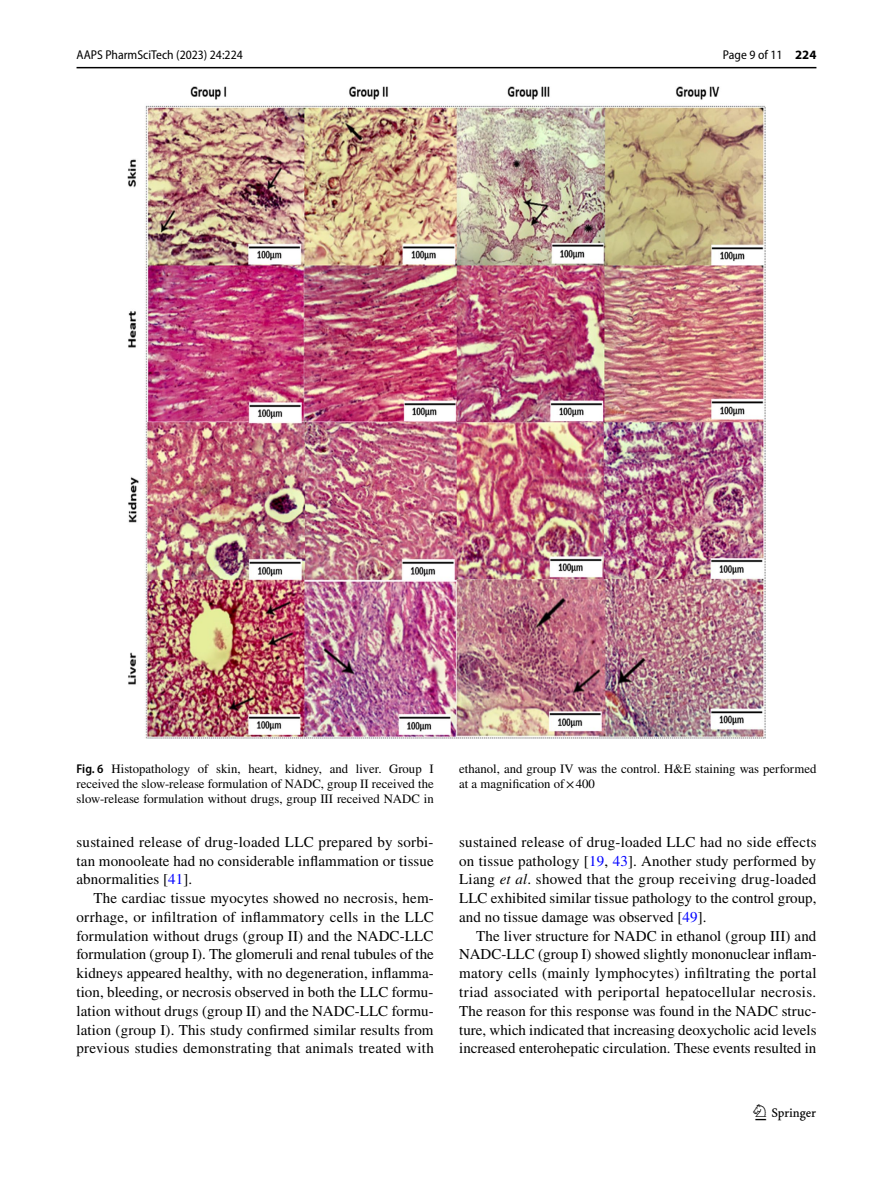
<style>
.page{position:relative;width:893px;height:1187px;background:#fff}
.page>*{position:absolute;margin:0;border:0;box-sizing:border-box;transform-origin:0 0}
.t1{font:22.5px "Springnew Regular 3";color:#000}
.t2{font:15px/18.8px "STIX";letter-spacing:.005em;color:#000;text-align:justify}
.t3{font:12.75px/15px "STIX";color:#000;text-align:justify}
.t4{font:semi-condensed 12.75px "Myriad Pro";color:#000}
.s1{font-weight:700;font-stretch:normal}
.s2{font-family:"Myriad Pro";font-weight:600;font-stretch:semi-condensed}
.s3{color:#00f}
.s4{font-style:italic}
</style>
<div class="page">
<hr style="left:77px;top:67px;width:739px;height:1px;background:#000">
<img style="left:128px;top:87px;width:637px;height:651px">
<p class="t4" style="left:77px;top:48px;width:168px">AAPS PharmSciTech (2023) 24:224</p>
<p class="t4" style="left:723px;top:48px;width:95px">Page 9 of 11 <span class="s1">224</span></p>
<p class="t3" style="left:77px;top:762px;width:359px"><span class="s2">Fig. 6</span> Histopathology of skin, heart, kidney, and liver. Group I received the slow-release formulation of NADC, group II received the slow-release formulation without drugs, group III received NADC in</p>
<p class="t3" style="left:459px;top:762px;width:359px">ethanol, and group IV was the control. H&amp;E staining was performed at a magnification of×400</p>
<p class="t2" style="left:77px;top:833px;width:359px">sustained release of drug-loaded LLC prepared by sorbi&shy;tan monooleate had no considerable inflammation or tissue abnormalities [<span class="s3">41</span>].</p>
<p class="t2" style="left:77px;top:889px;width:359px;text-indent:17px">The cardiac tissue myocytes showed no necrosis, hem&shy;orrhage, or infiltration of inflammatory cells in the LLC formulation without drugs (group II) and the NADC-LLC formulation (group I). The glomeruli and renal tubules of the kidneys appeared healthy, with no degeneration, inflamma&shy;tion, bleeding, or necrosis observed in both the LLC formu&shy;lation without drugs (group II) and the NADC-LLC formu&shy;lation (group I). This study confirmed similar results from previous studies demonstrating that animals treated with</p>
<p class="t2" style="left:459px;top:833px;width:359px">sustained release of drug-loaded LLC had no side effects on tissue pathology [<span class="s3">19</span>, <span class="s3">43</span>]. Another study performed by Liang <span class="s4">et al</span>. showed that the group receiving drug-loaded LLC exhibited similar tissue pathology to the control group, and no tissue damage was observed [<span class="s3">49</span>].</p>
<p class="t2" style="left:459px;top:927px;width:359px;text-indent:17px">The liver structure for NADC in ethanol (group III) and NADC-LLC (group I) showed slightly mononuclear inflam&shy;matory cells (mainly lymphocytes) infiltrating the portal triad associated with periportal hepatocellular necrosis.<br>The reason for this response was found in the NADC struc&shy;ture, which indicated that increasing deoxycholic acid levels increased enterohepatic circulation. These events resulted in</p>
<h1 class="t1" style="left:755px;top:1104px;width:62px">1 3</h1>
</div>
